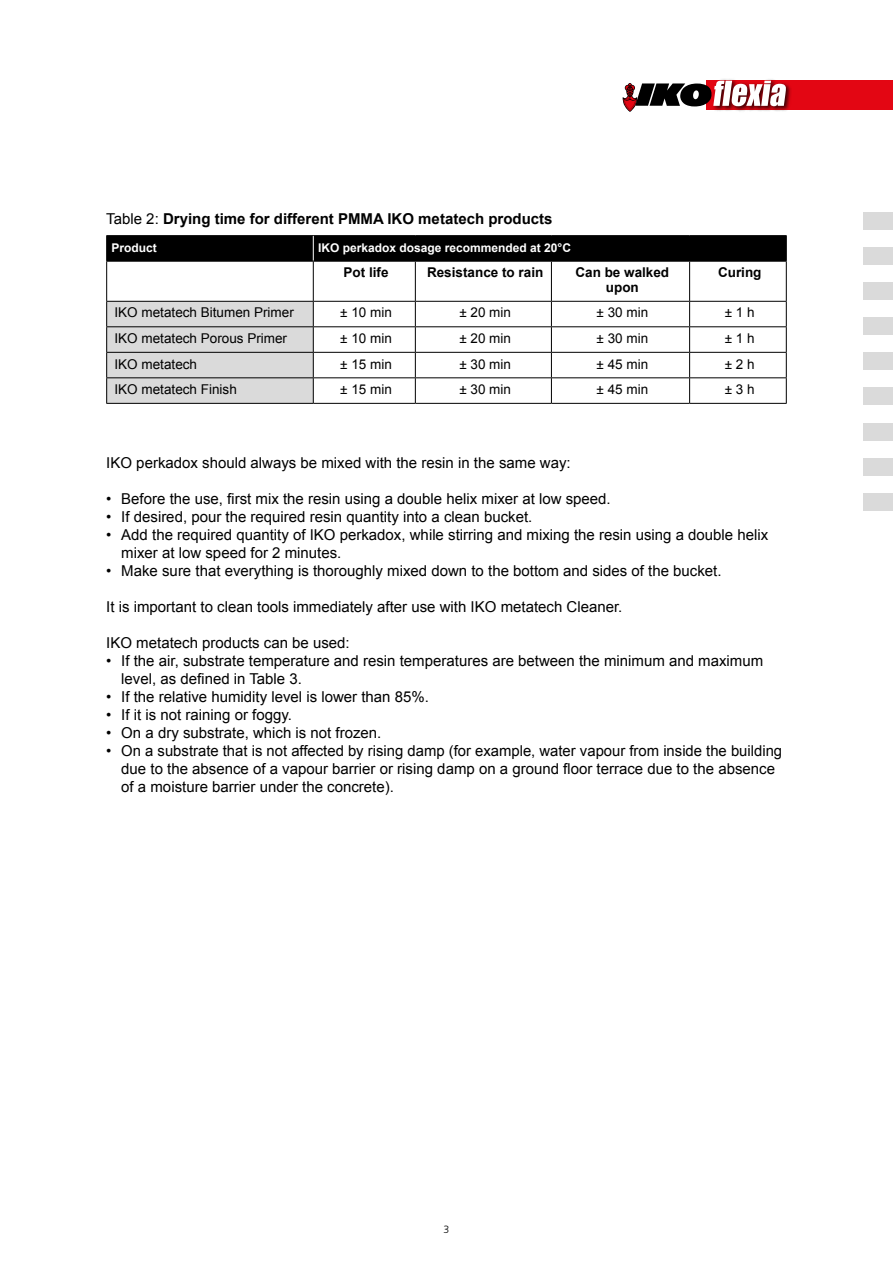
<style>
.page{position:relative;width:893px;height:1263px;background:#fff}
.page>*{position:absolute;margin:0;border:0;box-sizing:border-box;transform-origin:0 0}
.t1{font:15px/18px "Arial";color:#000}
.t2{font:700 15px "Arial";color:#000}
.t3{font:13.5px "Arial";color:#000}
.t4{font:700 13.5px/15px "Arial";color:#000;text-align:center}
.t5{font:700 12px "Arial";color:#fff}
.t6{font:300 10.5px "Frutiger LT Pro";color:#000}
.s1{font-weight:400}
</style>
<div class="page">
<div style="left:863px;top:213px;width:30px;height:17px;background:#dadada"></div>
<div style="left:863px;top:248px;width:30px;height:17px;background:#dadada"></div>
<div style="left:863px;top:283px;width:30px;height:17px;background:#dadada"></div>
<div style="left:863px;top:318px;width:30px;height:17px;background:#dadada"></div>
<div style="left:863px;top:353px;width:30px;height:17px;background:#dadada"></div>
<div style="left:863px;top:388px;width:30px;height:17px;background:#dadada"></div>
<div style="left:863px;top:423px;width:30px;height:17px;background:#dadada"></div>
<div style="left:863px;top:458px;width:30px;height:17px;background:#dadada"></div>
<div style="left:863px;top:493px;width:30px;height:17px;background:#dadada"></div>
<hr style="left:106px;top:235px;width:207px;height:1px;background:#000">
<hr style="left:313px;top:235px;width:102px;height:1px;background:#000">
<hr style="left:415px;top:235px;width:136px;height:1px;background:#000">
<hr style="left:551px;top:235px;width:139px;height:1px;background:#000">
<hr style="left:690px;top:235px;width:97px;height:1px;background:#000">
<hr style="left:106px;top:262px;width:1px;height:39px;background:#000">
<hr style="left:313px;top:262px;width:1px;height:39px;background:#000">
<hr style="left:415px;top:262px;width:1px;height:39px;background:#000">
<hr style="left:551px;top:262px;width:1px;height:39px;background:#000">
<hr style="left:689px;top:262px;width:1px;height:39px;background:#000">
<hr style="left:786px;top:262px;width:1px;height:39px;background:#000">
<hr style="left:313px;top:352px;width:102px;height:1px;background:#000">
<hr style="left:415px;top:352px;width:136px;height:1px;background:#000">
<hr style="left:551px;top:352px;width:139px;height:1px;background:#000">
<hr style="left:690px;top:352px;width:97px;height:1px;background:#000">
<hr style="left:313px;top:377px;width:102px;height:1px;background:#000">
<svg style="left:106px;top:302px;width:208px;height:101px;background:#d2d2d2"></svg>
<hr style="left:415px;top:377px;width:136px;height:1px;background:#000">
<svg style="left:415px;top:302px;width:1px;height:101px"></svg>
<hr style="left:551px;top:377px;width:139px;height:1px;background:#000">
<svg style="left:551px;top:302px;width:1px;height:101px"></svg>
<hr style="left:690px;top:377px;width:97px;height:1px;background:#000">
<svg style="left:689px;top:302px;width:1px;height:101px"></svg>
<svg style="left:786px;top:302px;width:1px;height:101px"></svg>
<hr style="left:106px;top:403px;width:207px;height:1px;background:#000">
<hr style="left:313px;top:403px;width:102px;height:1px;background:#000">
<hr style="left:415px;top:403px;width:136px;height:1px;background:#000">
<hr style="left:551px;top:403px;width:139px;height:1px;background:#000">
<hr style="left:690px;top:403px;width:97px;height:1px;background:#000">
<div style="left:106px;top:236px;width:681px;height:25px;background:#000"></div>
<hr style="left:106px;top:261px;width:207px;height:1px;background:#000">
<hr style="left:313px;top:261px;width:102px;height:1px;background:#000">
<hr style="left:415px;top:261px;width:136px;height:1px;background:#000">
<hr style="left:551px;top:261px;width:139px;height:1px;background:#000">
<hr style="left:690px;top:261px;width:97px;height:1px;background:#000">
<hr style="left:106px;top:301px;width:207px;height:1px;background:#000">
<hr style="left:313px;top:301px;width:102px;height:1px;background:#000">
<hr style="left:415px;top:301px;width:136px;height:1px;background:#000">
<hr style="left:551px;top:301px;width:139px;height:1px;background:#000">
<hr style="left:690px;top:301px;width:97px;height:1px;background:#000">
<hr style="left:106px;top:326px;width:207px;height:1px;background:#000">
<hr style="left:313px;top:326px;width:102px;height:1px;background:#000">
<hr style="left:415px;top:326px;width:136px;height:1px;background:#000">
<hr style="left:551px;top:326px;width:139px;height:1px;background:#000">
<hr style="left:690px;top:326px;width:97px;height:1px;background:#000">
<hr style="left:707px;top:106px;width:186px;height:4px;background:#e30613">
<hr style="left:707px;top:101px;width:186px;height:4px;background:#e30613">
<div style="left:707px;top:95px;width:186px;height:5px;background:#e30613"></div>
<hr style="left:707px;top:90px;width:186px;height:4px;background:#e30613">
<hr style="left:707px;top:85px;width:186px;height:4px;background:#e30613">
<hr style="left:707px;top:80px;width:186px;height:4px;background:#e30613">
<img style="left:719px;top:79px;width:75px;height:32px">
<svg style="left:622px;top:81px;width:164px;height:31px"></svg>
<p class="t2" style="left:106px;top:208px;width:448px"><span class="s1">Table 2:</span> Drying time for different PMMA IKO metatech products</p>
<p class="t5" style="left:112px;top:240px;width:47px">Product</p>
<p class="t5" style="left:318px;top:240px;width:254px">IKO perkadox dosage recommended at 20°C</p>
<p class="t4" style="left:344px;top:266px;width:47px">Pot life</p>
<p class="t4" style="left:427px;top:266px;width:118px">Resistance to rain</p>
<p class="t4" style="left:575px;top:266px;width:95px">Can be walked upon</p>
<p class="t4" style="left:718px;top:266px;width:45px">Curing</p>
<p class="t3" style="left:115px;top:304px;width:181px">IKO metatech Bitumen Primer</p>
<p class="t3" style="left:340px;top:304px;width:53px">± 10 min</p>
<p class="t3" style="left:459px;top:304px;width:53px">± 20 min</p>
<p class="t3" style="left:596px;top:304px;width:53px">± 30 min</p>
<p class="t3" style="left:725px;top:304px;width:31px">± 1 h</p>
<p class="t3" style="left:115px;top:329px;width:174px">IKO metatech Porous Primer</p>
<p class="t3" style="left:340px;top:329px;width:53px">± 10 min</p>
<p class="t3" style="left:459px;top:329px;width:53px">± 20 min</p>
<p class="t3" style="left:596px;top:329px;width:53px">± 30 min</p>
<p class="t3" style="left:725px;top:329px;width:31px">± 1 h</p>
<p class="t3" style="left:115px;top:355px;width:84px">IKO metatech</p>
<p class="t3" style="left:340px;top:355px;width:53px">± 15 min</p>
<p class="t3" style="left:459px;top:355px;width:53px">± 30 min</p>
<p class="t3" style="left:596px;top:355px;width:53px">± 45 min</p>
<p class="t3" style="left:725px;top:355px;width:31px">± 2 h</p>
<p class="t3" style="left:115px;top:380px;width:124px">IKO metatech Finish</p>
<p class="t3" style="left:340px;top:380px;width:53px">± 15 min</p>
<p class="t3" style="left:459px;top:380px;width:53px">± 30 min</p>
<p class="t3" style="left:596px;top:380px;width:53px">± 45 min</p>
<p class="t3" style="left:725px;top:380px;width:31px">± 3 h</p>
<p class="t1" style="left:106px;top:454px;width:466px">IKO perkadox should always be mixed with the resin in the same way:</p>
<p class="t1" style="left:106px;top:490px;width:506px">• Before the use, first mix the resin using a double helix mixer at low speed.</p>
<p class="t1" style="left:106px;top:508px;width:428px">• If desired, pour the required resin quantity into a clean bucket.</p>
<p class="t1" style="left:121px;top:526px;width:648px;text-indent:-15px">• Add the required quantity of IKO perkadox, while stirring and mixing the resin using a double helix mixer at low speed for 2 minutes.</p>
<p class="t1" style="left:106px;top:562px;width:617px">• Make sure that everything is thoroughly mixed down to the bottom and sides of the bucket.</p>
<p class="t1" style="left:106px;top:598px;width:518px">It is important to clean tools immediately after use with IKO metatech Cleaner.</p>
<p class="t1" style="left:106px;top:634px;width:245px">IKO metatech products can be used:</p>
<p class="t1" style="left:121px;top:652px;width:643px;text-indent:-15px">• If the air, substrate temperature and resin temperatures are between the minimum and maximum level, as defined in Table 3.</p>
<p class="t1" style="left:106px;top:688px;width:324px">• If the relative humidity level is lower than 85%.</p>
<p class="t1" style="left:106px;top:706px;width:187px">• If it is not raining or foggy.</p>
<p class="t1" style="left:106px;top:724px;width:277px">• On a dry substrate, which is not frozen.</p>
<p class="t1" style="left:121px;top:742px;width:662px;text-indent:-15px">• On a substrate that is not affected by rising damp (for example, water vapour from inside the building due to the absence of a vapour barrier or rising damp on a ground floor terrace due to the absence of a moisture barrier under the concrete).</p>
<p class="t6" style="left:444px;top:1223px;width:7px">3</p>
</div>
